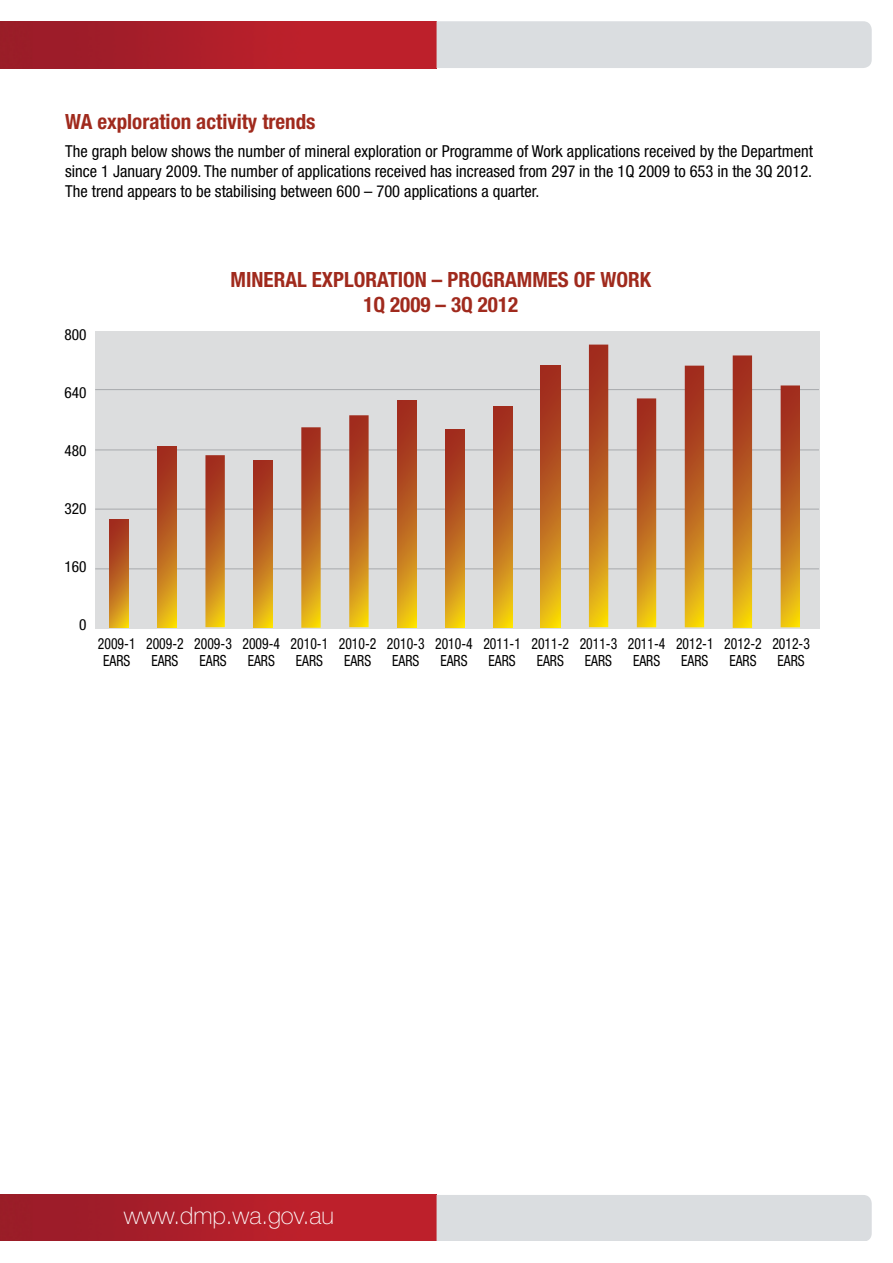
<style>
.page{position:relative;width:893px;height:1263px;background:#fff}
.page>*{position:absolute;margin:0;border:0;box-sizing:border-box;transform-origin:0 0}
.t1{font:100 24px "Helvetica Neue";color:#fff}
.t2{font:700 condensed 21px/25.5px "Helvetica Neue";color:#a02a1d;text-align:center}
.t3{font:condensed 16.5px/19.8px "Helvetica Neue";color:#000;text-align:justify}
.t4{font:condensed 15.3px/17.1px "Helvetica Neue";color:#000;text-align:center;scale:.89 1}
.t5{font:condensed 15.3px "Helvetica Neue";color:#000}
</style>
<div class="page">
<img style="left:0;top:1195px;width:437px;height:46px">
<div style="left:437px;top:1195px;width:435px;height:46px;background:#dadde0"></div>
<img style="left:0;top:21px;width:437px;height:47px">
<div style="left:437px;top:21px;width:435px;height:47px;background:#dadde0"></div>
<div style="left:95px;top:331px;width:724px;height:297px;background:#dcddde"></div>
<hr style="left:95px;top:389px;width:724px;height:1px;background:#a7a9ac">
<hr style="left:95px;top:449px;width:724px;height:1px;background:#a7a9ac">
<hr style="left:95px;top:509px;width:724px;height:1px;background:#a7a9ac">
<hr style="left:95px;top:568px;width:724px;height:1px;background:#a7a9ac">
<svg style="left:110px;top:519px;width:19px;height:108px;background:#bd671e"></svg>
<svg style="left:158px;top:447px;width:19px;height:181px;background:#be6a1e"></svg>
<svg style="left:205px;top:455px;width:20px;height:172px;background:#bf6d24"></svg>
<svg style="left:253px;top:460px;width:20px;height:167px;background:#be681e"></svg>
<svg style="left:301px;top:427px;width:20px;height:201px;background:#bf6d24"></svg>
<svg style="left:349px;top:415px;width:20px;height:212px;background:#bf6d24"></svg>
<svg style="left:397px;top:400px;width:20px;height:227px;background:#be6a1d"></svg>
<svg style="left:445px;top:430px;width:19px;height:197px;background:#be691e"></svg>
<svg style="left:493px;top:406px;width:19px;height:221px;background:#be691d"></svg>
<svg style="left:541px;top:366px;width:19px;height:261px;background:#be6a1d"></svg>
<svg style="left:589px;top:345px;width:19px;height:282px;background:#bf6a1d"></svg>
<svg style="left:637px;top:398px;width:19px;height:229px;background:#be6a1e"></svg>
<svg style="left:685px;top:366px;width:19px;height:261px;background:#bf6a1d"></svg>
<svg style="left:733px;top:355px;width:19px;height:273px;background:#bf6a1e"></svg>
<svg style="left:781px;top:385px;width:19px;height:242px;background:#be6a1e"></svg>
<p class="t2" style="left:65px;top:108px;width:252px">WA exploration activity trends</p>
<p class="t3" style="left:65px;top:141px;width:749px">The graph below shows the number of mineral exploration or Programme of Work applications received by the Department since 1 January 2009. The number of applications received has increased from 297 in the 1Q 2009 to 653 in the 3Q 2012.<br>The trend appears to be stabilising between 600 – 700 applications a quarter.</p>
<p class="t5" style="left:65px;top:325px;width:24px">800</p>
<p class="t5" style="left:65px;top:383px;width:24px">640</p>
<p class="t5" style="left:65px;top:441px;width:24px">480</p>
<p class="t2" style="left:231px;top:266px;width:422px">MINERAL EXPLORATION – PROGRAMMES OF WORK<br>1Q 2009 – 3Q 2012</p>
<p class="t5" style="left:65px;top:499px;width:24px">320</p>
<p class="t5" style="left:65px;top:557px;width:24px">160</p>
<p class="t5" style="left:79px;top:615px;width:9px">0</p>
<p class="t4" style="left:98px;top:635px;width:44px">2009-1<br>EARS</p>
<p class="t4" style="left:146px;top:635px;width:44px">2009-2<br>EARS</p>
<p class="t4" style="left:194px;top:635px;width:44px">2009-3<br>EARS</p>
<p class="t4" style="left:242px;top:635px;width:44px">2009-4<br>EARS</p>
<p class="t4" style="left:291px;top:635px;width:44px">2010-1<br>EARS</p>
<p class="t4" style="left:339px;top:635px;width:44px">2010-2<br>EARS</p>
<p class="t4" style="left:387px;top:635px;width:44px">2010-3<br>EARS</p>
<p class="t4" style="left:435px;top:635px;width:44px">2010-4<br>EARS</p>
<p class="t4" style="left:483px;top:635px;width:44px">2011-1<br>EARS</p>
<p class="t4" style="left:531px;top:635px;width:44px">2011-2<br>EARS</p>
<p class="t4" style="left:580px;top:635px;width:44px">2011-3<br>EARS</p>
<p class="t4" style="left:628px;top:635px;width:44px">2011-4<br>EARS</p>
<p class="t4" style="left:676px;top:635px;width:44px">2012-1<br>EARS</p>
<p class="t4" style="left:724px;top:635px;width:44px">2012-2<br>EARS</p>
<p class="t4" style="left:772px;top:635px;width:44px">2012-3<br>EARS</p>
<h1 class="t1" style="left:124px;top:1201px;width:211px">www.dmp.wa.gov.au</h1>
</div>
